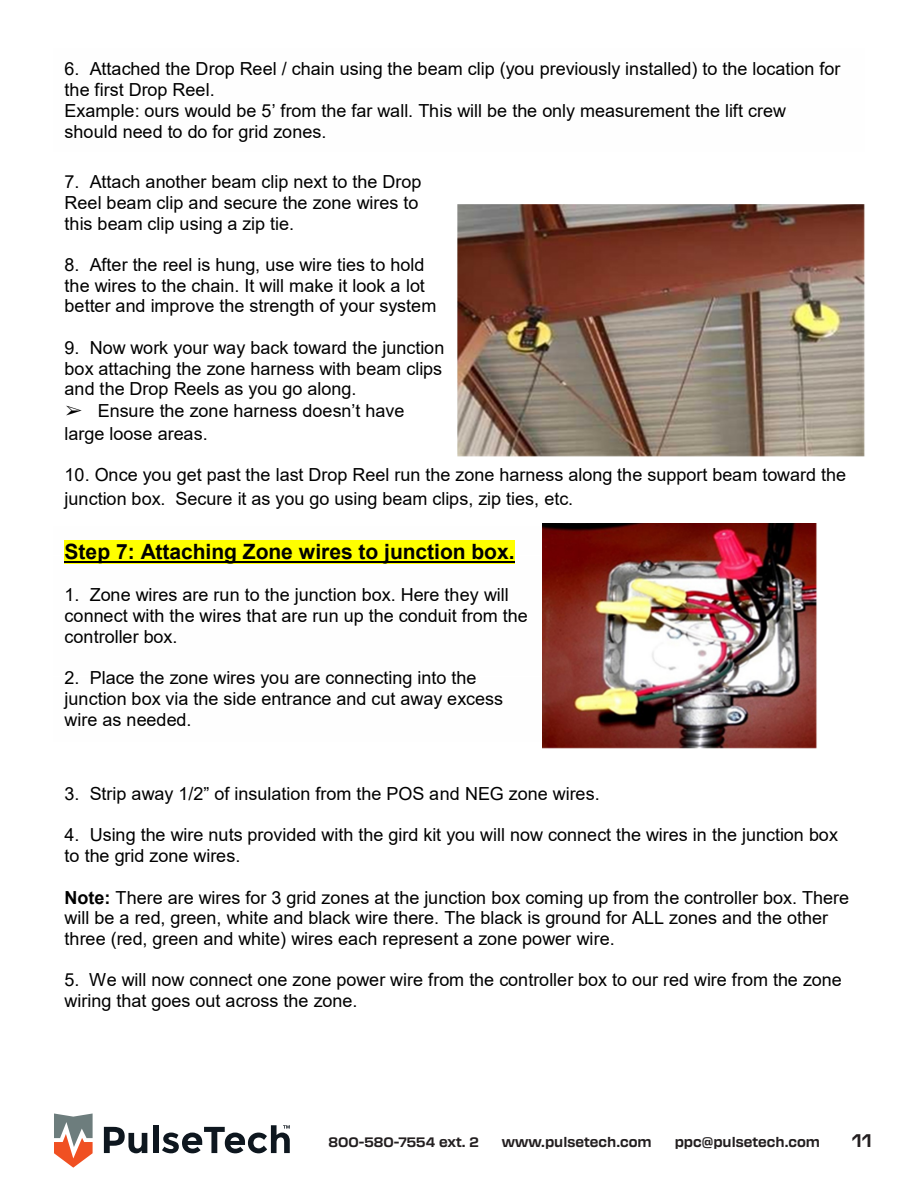
<style>
.page{position:relative;width:918px;height:1188px;background:#fff}
.page>*{position:absolute;margin:0;border:0;box-sizing:border-box;transform-origin:0 0}
.t1{font:700 21px "Arial";color:#000}
.t2{font:18px/20.7px "Arial";color:#000}
.t3{font:700 18px "Transducer";color:#231f20}
.t4{font:16.5px "Calibri";color:#000}
.t5{font:700 13.5px "Transducer";color:#231f20}
.s1{font-family:"MS Gothic"}
.s2{font-weight:700}
</style>
<div class="page">
<svg style="left:104px;top:1127px;width:43px;height:26px"></svg>
<div style="left:153px;top:1125px;width:5px;height:28px;background:#0e171f"></div>
<svg style="left:54px;top:1113px;width:39px;height:55px"></svg>
<svg style="left:162px;top:1125px;width:128px;height:28px"></svg>
<img style="left:457px;top:205px;width:408px;height:252px">
<img style="left:542px;top:523px;width:275px;height:226px">
<div style="left:64px;top:540px;width:451px;height:24px;background:#ff0"></div>
<hr style="left:64px;top:561px;width:451px;height:2px;background:#000">
<p class="t2" style="left:65px;top:60px;width:777px">6. Attached the Drop Reel / chain using the beam clip (you previously installed) to the location for the first Drop Reel.<br>Example: ours would be 5’ from the far wall. This will be the only measurement the lift crew should need to do for grid zones.</p>
<p class="t2" style="left:65px;top:173px;width:358px">7. Attach another beam clip next to the Drop<br>Reel beam clip and secure the zone wires to this beam clip using a zip tie.</p>
<p class="t2" style="left:65px;top:256px;width:373px">8. After the reel is hung, use wire ties to hold the wires to the chain. It will make it look a lot better and improve the strength of your system</p>
<p class="t2" style="left:65px;top:339px;width:381px;text-align:justify">9. Now work your way back toward the junction box attaching the zone harness with beam clips and the Drop Reels as you go along.</p>
<p class="t2" style="left:65px;top:402px;width:341px;line-height:22.2px"><span class="s1">➢</span> Ensure the zone harness doesn’t have large loose areas.</p>
<p class="t2" style="left:65px;top:464px;width:783px;line-height:24px">10. Once you get past the last Drop Reel run the zone harness along the support beam toward the junction box. Secure it as you go using beam clips, zip ties, etc.</p>
<p class="t1" style="left:65px;top:544px;width:452px">Step 7: Attaching Zone wires to junction box.</p>
<p class="t2" style="left:65px;top:586px;width:465px">1. Zone wires are run to the junction box. Here they will connect with the wires that are run up the conduit from the controller box.</p>
<p class="t2" style="left:65px;top:669px;width:440px">2. Place the zone wires you are connecting into the junction box via the side entrance and cut away excess wire as needed.</p>
<p class="t2" style="left:65px;top:785px;width:537px">3. Strip away 1/2” of insulation from the POS and NEG zone wires.</p>
<p class="t2" style="left:65px;top:826px;width:775px">4. Using the wire nuts provided with the gird kit you will now connect the wires in the junction box to the grid zone wires.</p>
<p class="t2" style="left:65px;top:889px;width:786px"><span class="s2">Note:</span> There are wires for 3 grid zones at the junction box coming up from the controller box. There will be a red, green, white and black wire there. The black is ground for ALL zones and the other three (red, green and white) wires each represent a zone power wire.</p>
<p class="t2" style="left:65px;top:971px;width:779px">5. We will now connect one zone power wire from the controller box to our red wire from the zone wiring that goes out across the zone.</p>
<p class="t4" style="left:846px;top:1130px;width:18px">11</p>
<p class="t5" style="left:328px;top:1132px;width:152px">800-580-7554 ext. 2</p>
<p class="t5" style="left:502px;top:1132px;width:151px">www.pulsetech.com</p>
<p class="t5" style="left:675px;top:1132px;width:147px">ppc@pulsetech.com</p>
<p class="t3" style="left:852px;top:1127px;width:21px">11</p>
</div>
